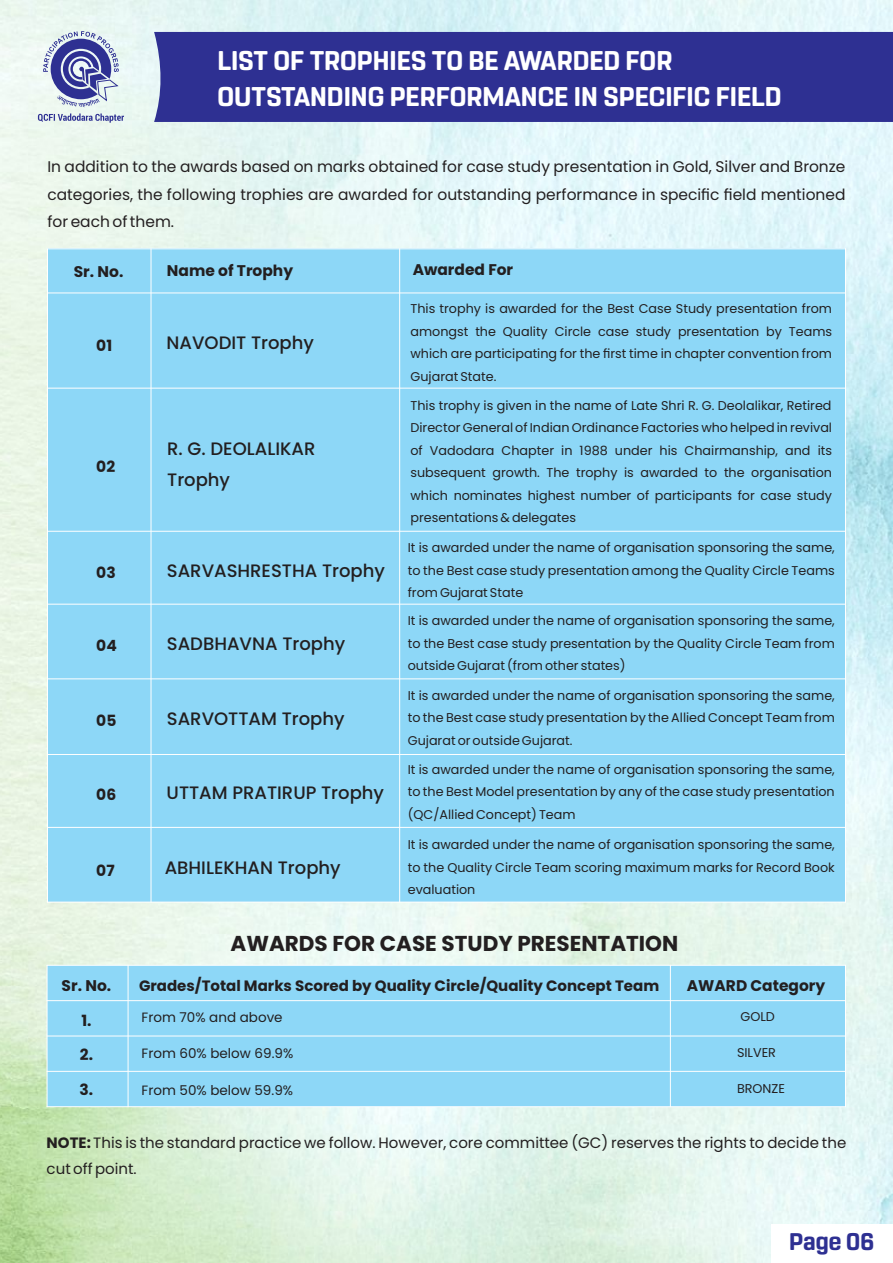
<style>
.page{position:relative;width:893px;height:1263px;background:#fff}
.page>*{position:absolute;margin:0;border:0;box-sizing:border-box;transform-origin:0 0}
.t1{font:700 27px/35.8px "Rohn Rounded";color:#fff}
.t2{font:700 24px "Rohn Rounded";color:#2e3092}
.t3{font:700 21.6px "Poppins";color:#231f20}
.t4{font:500 18px/31.7px "Poppins";color:#231f20}
.t5{font:15.45px/27.2px "Poppins";color:#231f20;text-align:justify}
.t6{font:700 15.45px "Poppins";color:#231f20}
.t7{font:15px/26.4px "Poppins";color:#231f20}
.t8{font:700 15px "Poppins";color:#231f20}
.t9{font:13.5px "Poppins";color:#231f20}
.t10{font:12.75px/22.5px "Poppins";color:#231f20;text-align:justify}
.s1{font-weight:700}
</style>
<div class="page">
<div style="left:154px;top:32px;width:739px;height:90px;background:#2e3092"></div>
<div style="left:47px;top:249px;width:798px;height:653px;background:#8dd7f7"></div>
<hr style="left:47px;top:248px;width:1px;height:654px;background:#fff">
<hr style="left:151px;top:248px;width:1px;height:654px;background:#fff">
<hr style="left:399px;top:248px;width:1px;height:654px;background:#fff">
<hr style="left:47px;top:827px;width:799px;height:1px;background:#fff">
<hr style="left:47px;top:754px;width:799px;height:1px;background:#fff">
<hr style="left:47px;top:678px;width:799px;height:1px;background:#fff">
<hr style="left:47px;top:604px;width:799px;height:1px;background:#fff">
<hr style="left:47px;top:531px;width:799px;height:1px;background:#fff">
<hr style="left:47px;top:388px;width:799px;height:1px;background:#fff">
<hr style="left:47px;top:292px;width:799px;height:1px;background:#fff">
<div style="left:47px;top:965px;width:798px;height:142px;background:#8dd7f7"></div>
<hr style="left:47px;top:965px;width:1px;height:142px;background:#fff">
<hr style="left:128px;top:965px;width:1px;height:142px;background:#fff">
<hr style="left:670px;top:965px;width:1px;height:142px;background:#fff">
<hr style="left:47px;top:1106px;width:799px;height:1px;background:#fff">
<hr style="left:47px;top:1071px;width:799px;height:1px;background:#fff">
<hr style="left:47px;top:1035px;width:799px;height:1px;background:#fff">
<hr style="left:47px;top:1000px;width:799px;height:1px;background:#fff">
<hr style="left:47px;top:965px;width:799px;height:1px;background:#fff">
<svg style="left:43px;top:31px;width:76px;height:76px;background:#989fc8"></svg>
<svg style="left:38px;top:113px;width:86px;height:10px"></svg>
<h1 class="t1" style="left:217px;top:44px;width:566px">LIST OF TROPHIES TO BE AWARDED FOR<br>OUTSTANDING PERFORMANCE IN SPECIFIC FIELD</h1>
<p class="t5" style="left:47px;top:153px;width:799px">In addition to the awards based on marks obtained for case study presentation in Gold, Silver and Bronze categories, the following trophies are awarded for outstanding performance in specific field mentioned for each of them.</p>
<p class="t6" style="left:74px;top:261px;width:51px">Sr. No.</p>
<p class="t6" style="left:167px;top:259px;width:128px">Name of Trophy</p>
<p class="t6" style="left:413px;top:259px;width:102px">Awarded For</p>
<p class="t6" style="left:96px;top:334px;width:17px">01</p>
<h3 class="t4" style="left:167px;top:327px;width:149px">NAVODIT Trophy</h3>
<p class="t10" style="left:410px;top:298px;width:423px">This trophy is awarded for the Best Case Study presentation from amongst the Quality Circle case study presentation by Teams which are participating for the first time in chapter convention from Gujarat State.</p>
<p class="t6" style="left:96px;top:456px;width:20px">02</p>
<h3 class="t4" style="left:167px;top:433px;width:150px">R. G. DEOLALIKAR<br>Trophy</h3>
<p class="t10" style="left:410px;top:394px;width:423px">This trophy is given in the name of Late Shri R. G. Deolalikar, Retired Director General of Indian Ordinance Factories who helped in revival of Vadodara Chapter in 1988 under his Chairmanship, and its subsequent growth. The trophy is awarded to the organisation which nominates highest number of participants for case study presentations &amp; delegates</p>
<p class="t6" style="left:96px;top:562px;width:21px">03</p>
<h3 class="t4" style="left:167px;top:555px;width:220px">SARVASHRESTHA Trophy</h3>
<p class="t10" style="left:408px;top:536px;width:429px">It is awarded under the name of organisation sponsoring the same, to the Best case study presentation among the Quality Circle Teams from Gujarat State</p>
<p class="t6" style="left:96px;top:635px;width:22px">04</p>
<h3 class="t4" style="left:167px;top:628px;width:180px">SADBHAVNA Trophy</h3>
<p class="t10" style="left:408px;top:610px;width:429px">It is awarded under the name of organisation sponsoring the same, to the Best case study presentation by the Quality Circle Team from outside Gujarat (from other states)</p>
<p class="t6" style="left:96px;top:710px;width:22px">05</p>
<h3 class="t4" style="left:167px;top:703px;width:179px">SARVOTTAM Trophy</h3>
<p class="t10" style="left:408px;top:684px;width:429px">It is awarded under the name of organisation sponsoring the same, to the Best case study presentation by the Allied Concept Team from Gujarat or outside Gujarat.</p>
<p class="t6" style="left:96px;top:784px;width:21px">06</p>
<h3 class="t4" style="left:167px;top:777px;width:219px">UTTAM PRATIRUP Trophy</h3>
<p class="t10" style="left:408px;top:758px;width:429px">It is awarded under the name of organisation sponsoring the same, to the Best Model presentation by any of the case study presentation (QC/Allied Concept) Team</p>
<p class="t6" style="left:96px;top:859px;width:20px">07</p>
<h3 class="t4" style="left:165px;top:852px;width:177px">ABHILEKHAN Trophy</h3>
<p class="t10" style="left:408px;top:833px;width:429px">It is awarded under the name of organisation sponsoring the same, to the Quality Circle Team scoring maximum marks for Record Book evaluation</p>
<h3 class="t3" style="left:230px;top:928px;width:449px">AWARDS FOR CASE STUDY PRESENTATION</h3>
<p class="t8" style="left:139px;top:975px;width:522px">Grades/Total Marks Scored by Quality Circle/Quality Concept Team</p>
<p class="t6" style="left:687px;top:975px;width:140px">AWARD Category</p>
<p class="t10" style="left:740px;top:1005px;width:36px">GOLD</p>
<p class="t10" style="left:737px;top:1041px;width:41px">SILVER</p>
<p class="t10" style="left:737px;top:1078px;width:49px">BRONZE</p>
<p class="t6" style="left:62px;top:974px;width:51px">Sr. No.</p>
<p class="t6" style="left:81px;top:1009px;width:12px">1.</p>
<p class="t6" style="left:80px;top:1044px;width:15px">2.</p>
<p class="t6" style="left:80px;top:1079px;width:15px">3.</p>
<p class="t9" style="left:142px;top:1008px;width:143px">From 70% and above</p>
<p class="t9" style="left:142px;top:1044px;width:153px">From 60% below 69.9%</p>
<p class="t9" style="left:142px;top:1080px;width:153px">From 50% below 59.9%</p>
<p class="t7" style="left:47px;top:1129px;width:801px"><span class="s1">NOTE:</span> This is the standard practice we follow. However, core committee (GC) reserves the rights to decide the cut off point.</p>
<h2 class="t2" style="left:789px;top:1231px;width:87px">Page 06</h2>
</div>
